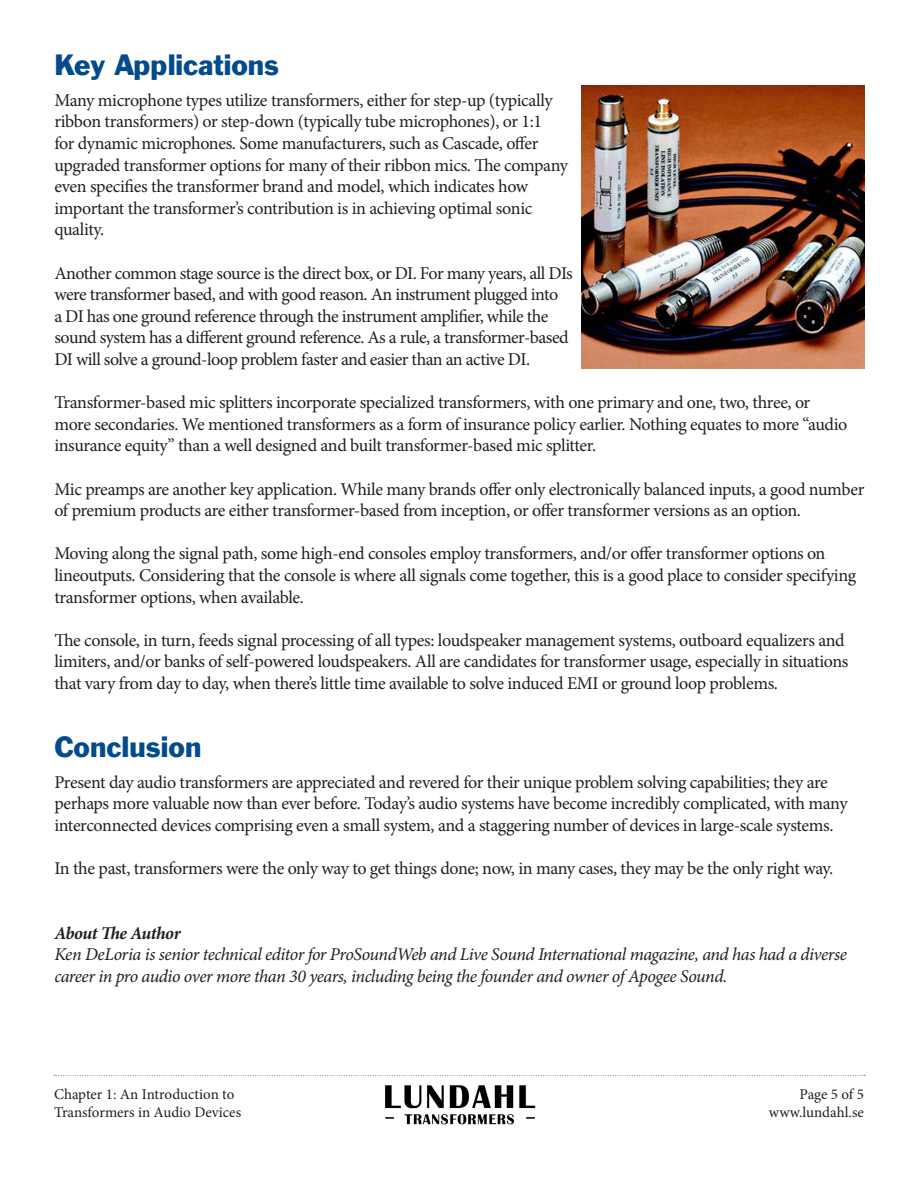
<style>
.page{position:relative;width:918px;height:1188px;background:#fff}
.page>*{position:absolute;margin:0;border:0;box-sizing:border-box;transform-origin:0 0}
.kw_-_header_text{font:27px "Franklin Gothic BT";color:#034b8d}
.t1{font:18px/21.6px "Minion Pro";letter-spacing:-.025em;color:#231f20}
.t2{font:italic 18px/21.6px "Minion Pro";letter-spacing:-.025em;color:#231f20}
.t3{font:italic 700 18px "Minion Pro";letter-spacing:-.025em;color:#231f20}
.t4{font:15px/18px "Minion Pro";color:#231f20;text-align:right}
</style>
<div class="page">
<svg style="left:54px;top:1075px;width:811px;height:1px"></svg>
<img style="left:385px;top:1085px;width:151px;height:40px">
<img style="left:581px;top:86px;width:283px;height:282px">
<p class="kw_-_header_text" style="left:54px;top:49px;width:226px">Key Applications</p>
<p class="t1" style="left:54px;top:89px;width:515px">Many microphone types utilize transformers, either for step-up (typically ribbon transformers) or step-down (typically tube microphones), or 1:1<br>for dynamic microphones. Some manufacturers, such as Cascade, offer upgraded transformer options for many of their ribbon mics. The company even specifies the transformer brand and model, which indicates how important the transformer’s contribution is in achieving optimal sonic quality.</p>
<p class="t1" style="left:54px;top:262px;width:520px">Another common stage source is the direct box, or DI. For many years, all DIs were transformer based, and with good reason. An instrument plugged into<br>a DI has one ground reference through the instrument amplifier, while the sound system has a different ground reference. As a rule, a transformer-based DI will solve a ground-loop problem faster and easier than an active DI.</p>
<p class="t1" style="left:54px;top:392px;width:795px">Transformer-based mic splitters incorporate specialized transformers, with one primary and one, two, three, or more secondaries. We mentioned transformers as a form of insurance policy earlier. Nothing equates to more “audio insurance equity” than a well designed and built transformer-based mic splitter.</p>
<p class="t1" style="left:54px;top:478px;width:812px">Mic preamps are another key application. While many brands offer only electronically balanced inputs, a good number of premium products are either transformer-based from inception, or offer transformer versions as an option.</p>
<p class="t1" style="left:54px;top:543px;width:803px">Moving along the signal path, some high-end consoles employ transformers, and/or offer transformer options on lineoutputs. Considering that the console is where all signals come together, this is a good place to consider specifying transformer options, when available.</p>
<p class="t1" style="left:54px;top:629px;width:795px">The console, in turn, feeds signal processing of all types: loudspeaker management systems, outboard equalizers and limiters, and/or banks of self-powered loudspeakers. All are candidates for transformer usage, especially in situations that vary from day to day, when there’s little time available to solve induced EMI or ground loop problems.</p>
<p class="kw_-_header_text" style="left:54px;top:731px;width:149px">Conclusion</p>
<p class="t1" style="left:54px;top:771px;width:795px">Present day audio transformers are appreciated and revered for their unique problem solving capabilities; they are perhaps more valuable now than ever before. Today’s audio systems have become incredibly complicated, with many interconnected devices comprising even a small system, and a staggering number of devices in large-scale systems.</p>
<p class="t1" style="left:54px;top:857px;width:780px">In the past, transformers were the only way to get things done; now, in many cases, they may be the only right way.</p>
<p class="t3" style="left:54px;top:920px;width:128px">About The Author</p>
<p class="t2" style="left:54px;top:944px;width:794px">Ken DeLoria is senior technical editor for ProSoundWeb and Live Sound International magazine, and has had a diverse career in pro audio over more than 30 years, including being the founder and owner of Apogee Sound.</p>
<p class="t4" style="left:54px;top:1085px;width:189px;text-align:left">Chapter 1: An Introduction to<br>Transformers in Audio Devices</p>
<p class="t4" style="left:769px;top:1085px;width:97px">Page 5 of 5 www.lundahl.se</p>
</div>
